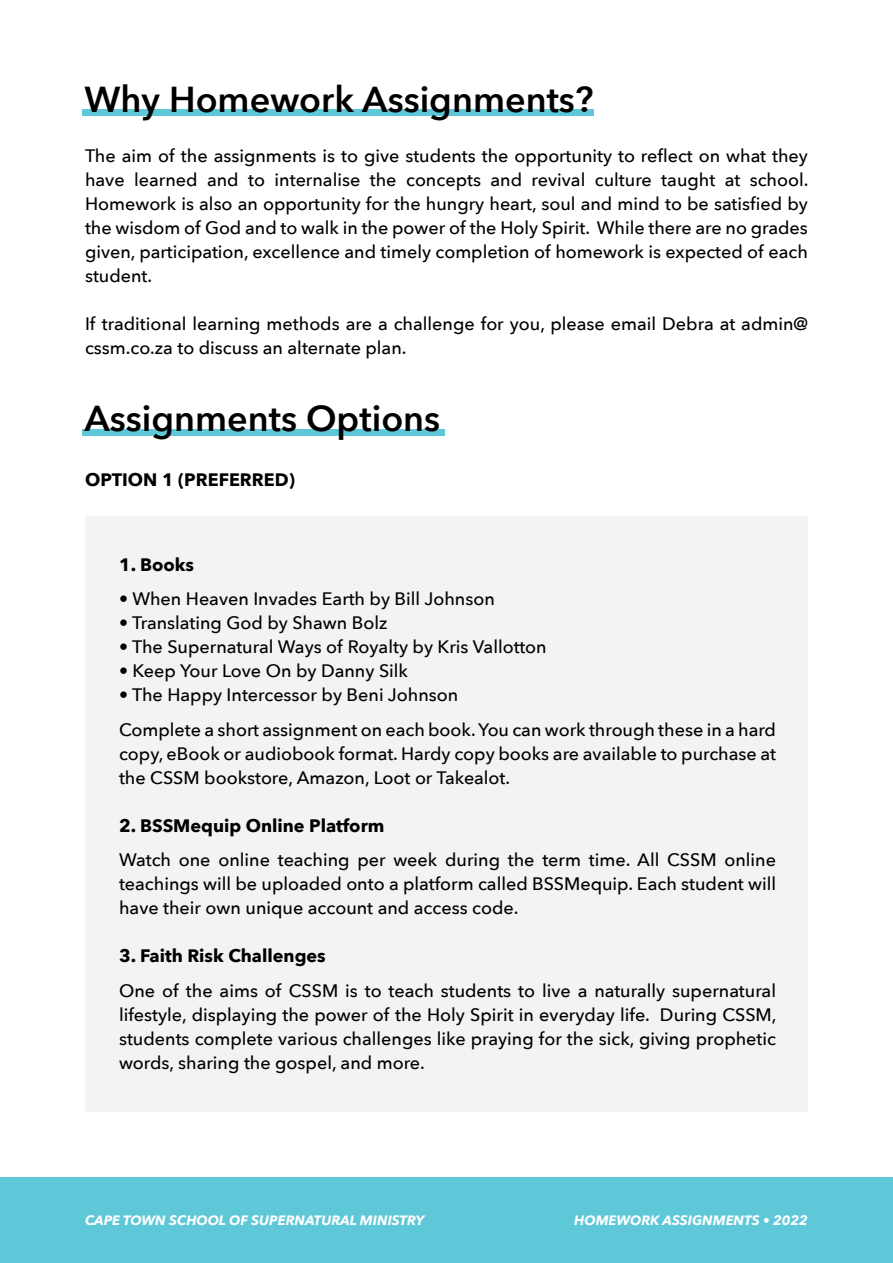
<style>
.page{position:relative;width:893px;height:1263px;background:#fff}
.page>*{position:absolute;margin:0;border:0;box-sizing:border-box;transform-origin:0 0}
.t1{font:600 36px "Avenir Next";color:#000}
.t2{font:500 18px/24px "Avenir Next";color:#000;text-align:justify}
.t3{font:700 18px "Avenir Next";color:#000}
.t4{font:italic 700 13.5px "Avenir Next";color:#fff}
</style>
<div class="page">
<div style="left:82px;top:429px;width:363px;height:7px;background:#5ec8d8"></div>
<div style="left:0;top:1178px;width:893px;height:85px;background:#5ec8d8"></div>
<div style="left:82px;top:109px;width:512px;height:7px;background:#5ec8d8"></div>
<div style="left:85px;top:517px;width:723px;height:595px;background:#f3f3f3"></div>
<h1 class="t1" style="left:84px;top:69px;width:511px">Why Homework Assignments?</h1>
<p class="t2" style="left:85px;top:143px;width:725px">The aim of the assignments is to give students the opportunity to reflect on what they have learned and to internalise the concepts and revival culture taught at school.<br>Homework is also an opportunity for the hungry heart, soul and mind to be satisfied by the wisdom of God and to walk in the power of the Holy Spirit. While there are no grades given, participation, excellence and timely completion of homework is expected of each student.</p>
<p class="t2" style="left:85px;top:311px;width:724px">If traditional learning methods are a challenge for you, please email Debra at admin@ cssm.co.za to discuss an alternate plan.</p>
<h1 class="t1" style="left:84px;top:388px;width:357px">Assignments Options</h1>
<p class="t3" style="left:85px;top:464px;width:211px">OPTION 1 (PREFERRED)</p>
<p class="t3" style="left:119px;top:549px;width:76px">1. Books</p>
<p class="t2" style="left:119px;top:586px;width:377px">• When Heaven Invades Earth by Bill Johnson</p>
<p class="t2" style="left:119px;top:610px;width:270px">• Translating God by Shawn Bolz</p>
<p class="t2" style="left:119px;top:634px;width:429px">• The Supernatural Ways of Royalty by Kris Vallotton</p>
<p class="t2" style="left:119px;top:658px;width:291px">• Keep Your Love On by Danny Silk</p>
<p class="t2" style="left:119px;top:677px;width:658px;line-height:34.5px">• The Happy Intercessor by Beni Johnson<br>Complete a short assignment on each book. You can work through these in a hard</p>
<p class="t2" style="left:119px;top:741px;width:658px">copy, eBook or audiobook format. Hardy copy books are available to purchase at the CSSM bookstore, Amazon, Loot or Takealot.</p>
<p class="t3" style="left:119px;top:810px;width:267px">2. BSSMequip Online Platform</p>
<p class="t2" style="left:119px;top:847px;width:658px">Watch one online teaching per week during the term time. All CSSM online teachings will be uploaded onto a platform called BSSMequip. Each student will have their own unique account and access code.</p>
<p class="t3" style="left:119px;top:940px;width:208px">3. Faith Risk Challenges</p>
<p class="t2" style="left:119px;top:978px;width:659px">One of the aims of CSSM is to teach students to live a naturally supernatural lifestyle, displaying the power of the Holy Spirit in everyday life. During CSSM, students complete various challenges like praying for the sick, giving prophetic words, sharing the gospel, and more.</p>
<p class="t4" style="left:85px;top:1209px;width:341px">CAPE TOWN SCHOOL OF SUPERNATURAL MINISTRY</p>
<p class="t4" style="left:574px;top:1209px;width:235px">HOMEWORK ASSIGNMENTS • 2022</p>
</div>
